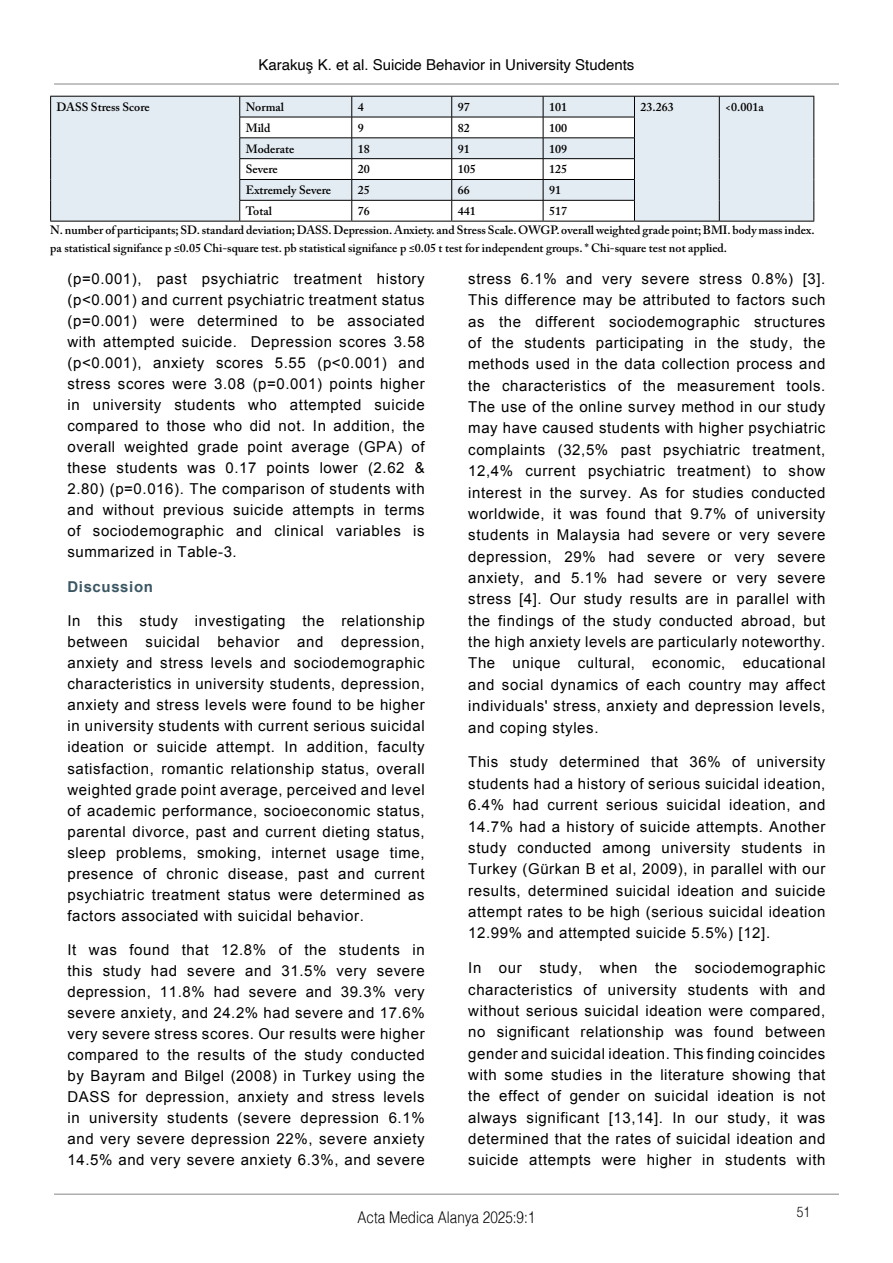
<style>
.page{position:relative;width:893px;height:1263px;background:#fff}
.page>*{position:absolute;margin:0;border:0;box-sizing:border-box;transform-origin:0 0}
.t1{font:300 16.2px "Helv";color:#000;scale:.83 1}
.Ana_Metin_Al__ActaMedica{font:15px/21.3px "Arial";letter-spacing:.04em;color:#000;text-align:justify}
.t2{font:15px "Helvetica";color:#000}
.Ana_Metin_Al__ActaMedica-2{font:700 15px "Arial";letter-spacing:.04em;color:#3c5764}
.t3{font:300 14.4px "Helv";color:#000;scale:.83 1}
.Tablo{font:600 12px/18px "Adobe Caslon Pro";color:#000}
</style>
<div class="page">
<hr style="left:54px;top:84px;width:785px;height:1px;background:#000">
<hr style="left:54px;top:1194px;width:785px;height:1px;background:#000">
<svg style="left:51px;top:97px;width:762px;height:124px;fill:#e4ecf3"></svg>
<hr style="left:50px;top:96px;width:190px;height:1px;background:#000">
<hr style="left:240px;top:96px;width:112px;height:1px;background:#000">
<hr style="left:352px;top:96px;width:100px;height:1px;background:#000">
<hr style="left:452px;top:96px;width:91px;height:1px;background:#000">
<hr style="left:543px;top:96px;width:91px;height:1px;background:#000">
<hr style="left:634px;top:96px;width:85px;height:1px;background:#000">
<hr style="left:719px;top:96px;width:95px;height:1px;background:#000">
<hr style="left:240px;top:117px;width:112px;height:1px;background:#000">
<hr style="left:352px;top:117px;width:100px;height:1px;background:#000">
<hr style="left:452px;top:117px;width:91px;height:1px;background:#000">
<hr style="left:543px;top:117px;width:92px;height:1px;background:#000">
<hr style="left:240px;top:138px;width:112px;height:1px;background:#000">
<hr style="left:352px;top:138px;width:100px;height:1px;background:#000">
<hr style="left:452px;top:138px;width:91px;height:1px;background:#000">
<hr style="left:543px;top:138px;width:92px;height:1px;background:#000">
<hr style="left:240px;top:158px;width:112px;height:1px;background:#000">
<hr style="left:352px;top:158px;width:100px;height:1px;background:#000">
<hr style="left:452px;top:158px;width:91px;height:1px;background:#000">
<hr style="left:543px;top:158px;width:92px;height:1px;background:#000">
<hr style="left:240px;top:179px;width:112px;height:1px;background:#000">
<hr style="left:352px;top:179px;width:100px;height:1px;background:#000">
<hr style="left:452px;top:179px;width:91px;height:1px;background:#000">
<hr style="left:543px;top:179px;width:92px;height:1px;background:#000">
<hr style="left:240px;top:200px;width:112px;height:1px;background:#000">
<svg style="left:239px;top:96px;width:1px;height:125px"></svg>
<hr style="left:352px;top:200px;width:100px;height:1px;background:#000">
<svg style="left:351px;top:96px;width:1px;height:125px"></svg>
<hr style="left:452px;top:200px;width:91px;height:1px;background:#000">
<svg style="left:451px;top:96px;width:1px;height:125px"></svg>
<hr style="left:543px;top:200px;width:92px;height:1px;background:#000">
<svg style="left:543px;top:96px;width:1px;height:125px"></svg>
<svg style="left:634px;top:96px;width:1px;height:125px"></svg>
<svg style="left:719px;top:96px;width:1px;height:125px"></svg>
<svg style="left:50px;top:96px;width:1px;height:125px"></svg>
<svg style="left:813px;top:96px;width:1px;height:125px"></svg>
<hr style="left:50px;top:221px;width:190px;height:1px;background:#000">
<hr style="left:240px;top:221px;width:112px;height:1px;background:#000">
<hr style="left:352px;top:221px;width:100px;height:1px;background:#000">
<hr style="left:452px;top:221px;width:91px;height:1px;background:#000">
<hr style="left:543px;top:221px;width:91px;height:1px;background:#000">
<hr style="left:634px;top:221px;width:85px;height:1px;background:#000">
<hr style="left:719px;top:221px;width:95px;height:1px;background:#000">
<p class="t2" style="left:258px;top:53px;width:377px">Karakuş K. et al. Suicide Behavior in University Students</p>
<p class="Tablo" style="left:57px;top:98px;width:95px">DASS Stress Score</p>
<p class="Tablo" style="left:246px;top:98px;width:40px">Normal</p>
<p class="Tablo" style="left:358px;top:98px;width:7px">4</p>
<p class="Tablo" style="left:458px;top:98px;width:13px">97</p>
<p class="Tablo" style="left:549px;top:98px;width:19px">101</p>
<p class="Tablo" style="left:640px;top:98px;width:35px">23.263</p>
<p class="Tablo" style="left:725px;top:98px;width:40px">&lt;0.001a</p>
<p class="Tablo" style="left:246px;top:119px;width:26px">Mild</p>
<p class="Tablo" style="left:358px;top:119px;width:7px">9</p>
<p class="Tablo" style="left:458px;top:119px;width:13px">82</p>
<p class="Tablo" style="left:549px;top:119px;width:19px">100</p>
<p class="Tablo" style="left:246px;top:140px;width:50px">Moderate</p>
<p class="Tablo" style="left:358px;top:140px;width:13px">18</p>
<p class="Tablo" style="left:458px;top:140px;width:13px">91</p>
<p class="Tablo" style="left:549px;top:140px;width:19px">109</p>
<p class="Tablo" style="left:246px;top:160px;width:34px">Severe</p>
<p class="Tablo" style="left:358px;top:160px;width:13px">20</p>
<p class="Tablo" style="left:458px;top:160px;width:19px">105</p>
<p class="Tablo" style="left:549px;top:160px;width:19px">125</p>
<p class="Tablo" style="left:246px;top:181px;width:87px">Extremely Severe</p>
<p class="Tablo" style="left:358px;top:181px;width:13px">25</p>
<p class="Tablo" style="left:458px;top:181px;width:13px">66</p>
<p class="Tablo" style="left:549px;top:181px;width:13px">91</p>
<p class="Tablo" style="left:246px;top:202px;width:28px">Total</p>
<p class="Tablo" style="left:358px;top:202px;width:13px">76</p>
<p class="Tablo" style="left:458px;top:202px;width:19px">441</p>
<p class="Tablo" style="left:549px;top:202px;width:19px">517</p>
<p class="Tablo" style="left:50px;top:220px;width:766px">N. number of participants; SD. standard deviation; DASS. Depression. Anxiety. and Stress Scale. OWGP. overall weighted grade point; BMI. body mass index. pa statistical signifance p ≤0.05 Chi-square test. pb statistical signifance p ≤0.05 t test for independent groups. * Chi-square test not applied.</p>
<p class="Ana_Metin_Al__ActaMedica" style="left:68px;top:268px;width:359px">(p=0.001), past psychiatric treatment history (p&lt;0.001) and current psychiatric treatment status (p=0.001) were determined to be associated with attempted suicide. Depression scores 3.58 (p&lt;0.001), anxiety scores 5.55 (p&lt;0.001) and stress scores were 3.08 (p=0.001) points higher in university students who attempted suicide compared to those who did not. In addition, the overall weighted grade point average (GPA) of these students was 0.17 points lower (2.62 &amp; 2.80) (p=0.016). The comparison of students with and without previous suicide attempts in terms of sociodemographic and clinical variables is summarized in Table-3.</p>
<p class="Ana_Metin_Al__ActaMedica-2" style="left:68px;top:577px;width:87px">Discussion</p>
<p class="Ana_Metin_Al__ActaMedica" style="left:68px;top:611px;width:359px">In this study investigating the relationship between suicidal behavior and depression, anxiety and stress levels and sociodemographic characteristics in university students, depression, anxiety and stress levels were found to be higher in university students with current serious suicidal ideation or suicide attempt. In addition, faculty satisfaction, romantic relationship status, overall weighted grade point average, perceived and level of academic performance, socioeconomic status, parental divorce, past and current dieting status, sleep problems, smoking, internet usage time, presence of chronic disease, past and current psychiatric treatment status were determined as factors associated with suicidal behavior.</p>
<p class="Ana_Metin_Al__ActaMedica" style="left:68px;top:939px;width:359px">It was found that 12.8% of the students in this study had severe and 31.5% very severe depression, 11.8% had severe and 39.3% very severe anxiety, and 24.2% had severe and 17.6% very severe stress scores. Our results were higher compared to the results of the study conducted by Bayram and Bilgel (2008) in Turkey using the DASS for depression, anxiety and stress levels in university students (severe depression 6.1% and very severe depression 22%, severe anxiety 14.5% and very severe anxiety 6.3%, and severe</p>
<p class="Ana_Metin_Al__ActaMedica" style="left:468px;top:268px;width:359px">stress 6.1% and very severe stress 0.8%) [3].<br>This difference may be attributed to factors such as the different sociodemographic structures of the students participating in the study, the methods used in the data collection process and the characteristics of the measurement tools.<br>The use of the online survey method in our study may have caused students with higher psychiatric complaints (32,5% past psychiatric treatment, 12,4% current psychiatric treatment) to show interest in the survey. As for studies conducted worldwide, it was found that 9.7% of university students in Malaysia had severe or very severe depression, 29% had severe or very severe anxiety, and 5.1% had severe or very severe stress [4]. Our study results are in parallel with the findings of the study conducted abroad, but the high anxiety levels are particularly noteworthy.<br>The unique cultural, economic, educational and social dynamics of each country may affect individuals' stress, anxiety and depression levels, and coping styles.</p>
<p class="Ana_Metin_Al__ActaMedica" style="left:468px;top:752px;width:359px">This study determined that 36% of university students had a history of serious suicidal ideation, 6.4% had current serious suicidal ideation, and 14.7% had a history of suicide attempts. Another study conducted among university students in Turkey (Gürkan B et al, 2009), in parallel with our results, determined suicidal ideation and suicide attempt rates to be high (serious suicidal ideation 12.99% and attempted suicide 5.5%) [12].</p>
<p class="Ana_Metin_Al__ActaMedica" style="left:468px;top:957px;width:359px">In our study, when the sociodemographic characteristics of university students with and without serious suicidal ideation were compared, no significant relationship was found between gender and suicidal ideation. This finding coincides with some studies in the literature showing that the effect of gender on suicidal ideation is not always significant [13,14]. In our study, it was determined that the rates of suicidal ideation and suicide attempts were higher in students with</p>
<p class="t1" style="left:358px;top:1207px;width:216px">Acta Medica Alanya 2025:9:1</p>
<p class="t3" style="left:797px;top:1203px;width:18px">51</p>
</div>
